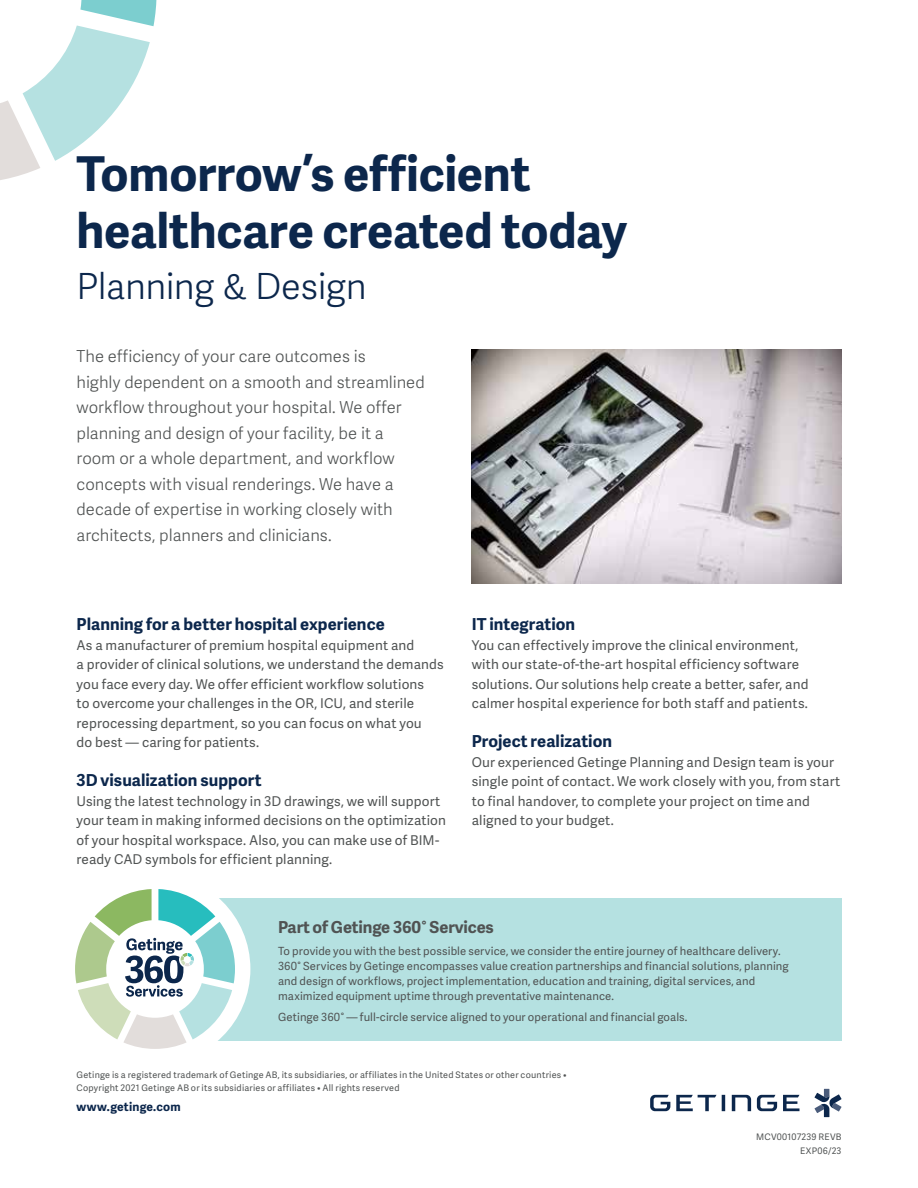
<style>
.page{position:relative;width:918px;height:1188px;background:#fff}
.page>*{position:absolute;margin:0;border:0;box-sizing:border-box;transform-origin:0 0}
.t1{font:700 48px/57.4px "Adelle Sans";letter-spacing:-.005em;color:#0c274c}
.t2{font:300 36px "Adelle Sans";letter-spacing:-.01em;color:#0c274c}
.t3{font:300 16.5px/25.5px "Adelle Sans";color:#505353}
.t4{font:700 16.5px "Adelle Sans";letter-spacing:.005em;color:#0c274c}
.t5{font:700 16.5px "Adelle Sans";letter-spacing:-.005em;color:#505353}
.t6{font:13.5px/19.5px "Adelle Sans";letter-spacing:.01em;color:#505353}
.t7{font:700 12px "Adelle Sans";letter-spacing:.015em;color:#0c274c}
.t8{font:11.25px/15px "Adelle Sans";letter-spacing:.01em;color:#505353}
.t9{font:9px/13.5px "Adelle Sans";letter-spacing:.025em;color:#505353;text-align:right}
</style>
<div class="page">
<svg style="left:0;top:0;width:157px;height:180px"></svg>
<img style="left:472px;top:350px;width:369px;height:233px">
<svg style="left:815px;top:1089px;width:26px;height:28px"></svg>
<svg style="left:783px;top:1095px;width:16px;height:16px"></svg>
<svg style="left:676px;top:1095px;width:49px;height:16px"></svg>
<svg style="left:650px;top:1095px;width:20px;height:16px"></svg>
<svg style="left:757px;top:1095px;width:20px;height:16px"></svg>
<svg style="left:732px;top:1095px;width:19px;height:16px"></svg>
<div style="left:120px;top:898px;width:721px;height:143px;background:#b5e1e1"></div>
<div style="left:60px;top:874px;width:190px;height:190px;background:#fff;border-radius:50%"></div>
<svg style="left:75px;top:889px;width:160px;height:160px"></svg>
<h1 class="t1" style="left:77px;top:143px;width:552px">Tomorrow’s efficient healthcare created today</h1>
<h2 class="t2" style="left:77px;top:261px;width:292px">Planning &amp; Design</h2>
<p class="t3" style="left:77px;top:343px;width:350px">The efficiency of your care outcomes is<br>highly dependent on a smooth and streamlined workflow throughout your hospital. We offer planning and design of your facility, be it a room or a whole department, and workflow concepts with visual renderings. We have a decade of expertise in working closely with architects, planners and clinicians.</p>
<p class="t4" style="left:77px;top:613px;width:310px">Planning for a better hospital experience</p>
<p class="t6" style="left:77px;top:635px;width:369px">As a manufacturer of premium hospital equipment and<br>a provider of clinical solutions, we understand the demands you face every day. We offer efficient workflow solutions<br>to overcome your challenges in the OR, ICU, and sterile reprocessing department, so you can focus on what you<br>do best — caring for patients.</p>
<p class="t4" style="left:77px;top:769px;width:187px">3D visualization support</p>
<p class="t6" style="left:77px;top:791px;width:371px">Using the latest technology in 3D drawings, we will support your team in making informed decisions on the optimization of your hospital workspace. Also, you can make use of BIM&shy;ready CAD symbols for efficient planning.</p>
<p class="t4" style="left:472px;top:613px;width:105px">IT integration</p>
<p class="t6" style="left:472px;top:635px;width:338px">You can effectively improve the clinical environment, with our state-of-the-art hospital efficiency software solutions. Our solutions help create a better, safer, and calmer hospital experience for both staff and patients.</p>
<p class="t4" style="left:472px;top:730px;width:142px">Project realization</p>
<p class="t6" style="left:472px;top:752px;width:370px">Our experienced Getinge Planning and Design team is your single point of contact. We work closely with you, from start to final handover, to complete your project on time and aligned to your budget.</p>
<p class="t5" style="left:278px;top:915px;width:217px">Part of Getinge 360° Services</p>
<p class="t8" style="left:278px;top:943px;width:512px">To provide you with the best possible service, we consider the entire journey of healthcare delivery.<br>360° Services by Getinge encompasses value creation partnerships and financial solutions, planning and design of workflows, project implementation, education and training, digital services, and maximized equipment uptime through preventative maintenance.</p>
<p class="t8" style="left:278px;top:1009px;width:411px">Getinge 360° — full-circle service aligned to your operational and financial goals.</p>
<p class="t9" style="left:77px;top:1068px;width:492px;text-align:left">Getinge is a registered trademark of Getinge AB, its subsidiaries, or affiliates in the United States or other countries •<br>Copyright 2021 Getinge AB or its subsidiaries or affiliates • All rights reserved</p>
<p class="t7" style="left:77px;top:1098px;width:106px">www.getinge.com</p>
<p class="t9" style="left:756px;top:1130px;width:87px">MCV00107239 REVB<br>EXP06/23</p>
</div>
